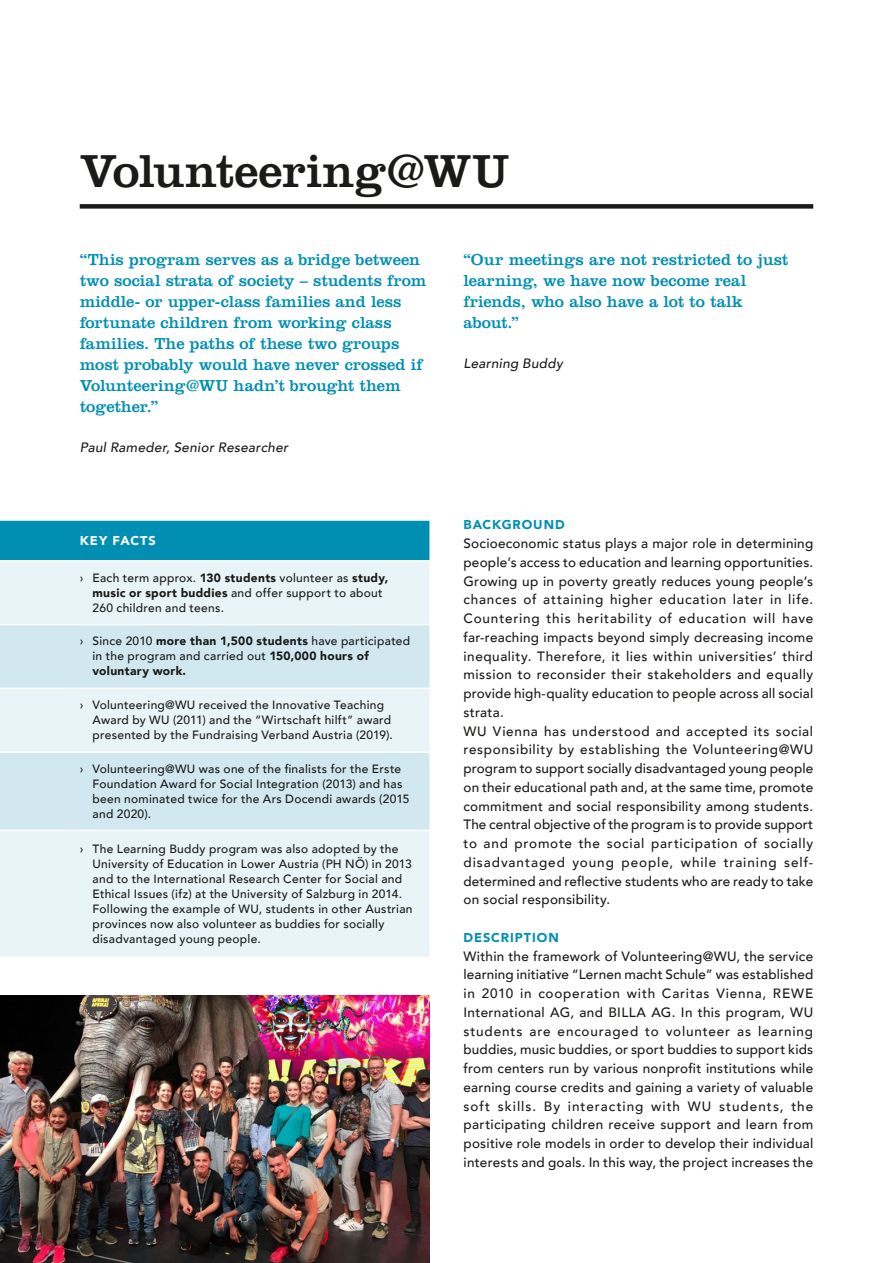
<style>
.page{position:relative;width:893px;height:1263px;background:#fff}
.page>*{position:absolute;margin:0;border:0;box-sizing:border-box;transform-origin:0 0}
.t1{font:48px "Clarendon LT Std";color:#1a1a18}
.t2{font:16.5px/21px "Clarendon LT Std";color:#008fb3}
.t3{font:500 13.5px/18.8px "Avenir";letter-spacing:.02em;color:#1a1a18}
.t4{font:italic 500 13.5px "Avenir";letter-spacing:.025em;color:#1a1a18}
.t5{font:900 12.75px "Avenir";letter-spacing:.07em;color:#008fb3}
.t6{font:900 12.75px "Avenir";letter-spacing:.08em;color:#fff}
.t7{font:500 12px/15px "Avenir";letter-spacing:.025em;color:#1a1a18}
.s1{font-weight:900}
</style>
<div class="page">
<div style="left:80px;top:204px;width:733px;height:5px;background:#1a1a18"></div>
<div style="left:0;top:521px;width:429px;height:39px;background:#008fb3"></div>
<div style="left:0;top:561px;width:429px;height:395px;background:#e8f4f8"></div>
<svg style="left:0;top:625px;width:429px;height:205px;fill:#d1e8f1"></svg>
<hr style="left:0;top:624px;width:80px;height:1px;background:#fff">
<hr style="left:80px;top:624px;width:349px;height:1px;background:#fff">
<hr style="left:0;top:688px;width:80px;height:1px;background:#fff">
<hr style="left:80px;top:688px;width:349px;height:1px;background:#fff">
<hr style="left:0;top:751px;width:80px;height:2px;background:#fff">
<hr style="left:80px;top:751px;width:349px;height:2px;background:#fff">
<hr style="left:0;top:830px;width:80px;height:1px;background:#fff">
<hr style="left:80px;top:830px;width:349px;height:1px;background:#fff">
<img style="left:0;top:995px;width:429px;height:268px">
<h1 class="t1" style="left:80px;top:143px;width:431px">Volunteering@WU</h1>
<p class="t2" style="left:80px;top:249px;width:348px">“This program serves as a bridge between two social strata of society – students from middle- or upper-class families and less fortunate children from working class families. The paths of these two groups most probably would have never crossed if Volunteering@WU hadn’t brought them together.”</p>
<p class="t4" style="left:80px;top:440px;width:210px">Paul Rameder, Senior Researcher</p>
<p class="t6" style="left:80px;top:530px;width:78px">KEY FACTS</p>
<p class="t7" style="left:92px;top:569px;width:297px;text-indent:-13px">› Each term approx. <span class="s1">130 students</span> volunteer as <span class="s1">study, music or sport buddies</span> and offer support to about<br>260 children and teens.</p>
<p class="t7" style="left:92px;top:633px;width:319px;text-indent:-13px">› Since 2010 <span class="s1">more than 1,500 students</span> have participated in the program and carried out <span class="s1">150,000 hours of voluntary work.</span></p>
<p class="t7" style="left:92px;top:697px;width:302px;text-indent:-13px">› Volunteering@WU received the Innovative Teaching<br>Award by WU (2011) and the “Wirtschaft hilft” award presented by the Fundraising Verband Austria (2019).</p>
<p class="t7" style="left:92px;top:760px;width:318px;text-indent:-13px">› Volunteering@WU was one of the finalists for the Erste Foundation Award for Social Integration (2013) and has been nominated twice for the Ars Docendi awards (2015 and 2020).</p>
<p class="t7" style="left:92px;top:840px;width:322px;text-indent:-13px">› The Learning Buddy program was also adopted by the University of Education in Lower Austria (PH NÖ) in 2013 and to the International Research Center for Social and Ethical Issues (ifz) at the University of Salzburg in 2014.<br>Following the example of WU, students in other Austrian provinces now also volunteer as buddies for socially disadvantaged young people.</p>
<p class="t2" style="left:463px;top:249px;width:326px">“Our meetings are not restricted to just learning, we have now become real friends, who also have a lot to talk about.”</p>
<p class="t4" style="left:463px;top:355px;width:101px">Learning Buddy</p>
<p class="t5" style="left:463px;top:514px;width:103px">BACKGROUND</p>
<p class="t3" style="left:463px;top:533px;width:351px">Socioeconomic status plays a major role in determining people’s access to education and learning opportunities.<br>Growing up in poverty greatly reduces young people’s chances of attaining higher education later in life.<br>Countering this heritability of education will have far-reaching impacts beyond simply decreasing income inequality. Therefore, it lies within universities’ third mission to reconsider their stakeholders and equally provide high-quality education to people across all social strata.<br>WU Vienna has understood and accepted its social responsibility by establishing the Volunteering@WU program to support socially disadvantaged young people on their educational path and, at the same time, promote commitment and social responsibility among students.<br>The central objective of the program is to provide support to and promote the social participation of socially disadvantaged young people, while training self&shy;determined and reflective students who are ready to take on social responsibility.</p>
<p class="t5" style="left:463px;top:926px;width:97px">DESCRIPTION</p>
<p class="t3" style="left:463px;top:946px;width:351px;text-align:justify">Within the framework of Volunteering@WU, the service learning initiative “Lernen macht Schule” was established in 2010 in cooperation with Caritas Vienna, REWE International AG, and BILLA AG. In this program, WU students are encouraged to volunteer as learning buddies, music buddies, or sport buddies to support kids from centers run by various nonprofit institutions while earning course credits and gaining a variety of valuable soft skills. By interacting with WU students, the participating children receive support and learn from positive role models in order to develop their individual interests and goals. In this way, the project increases the</p>
</div>
